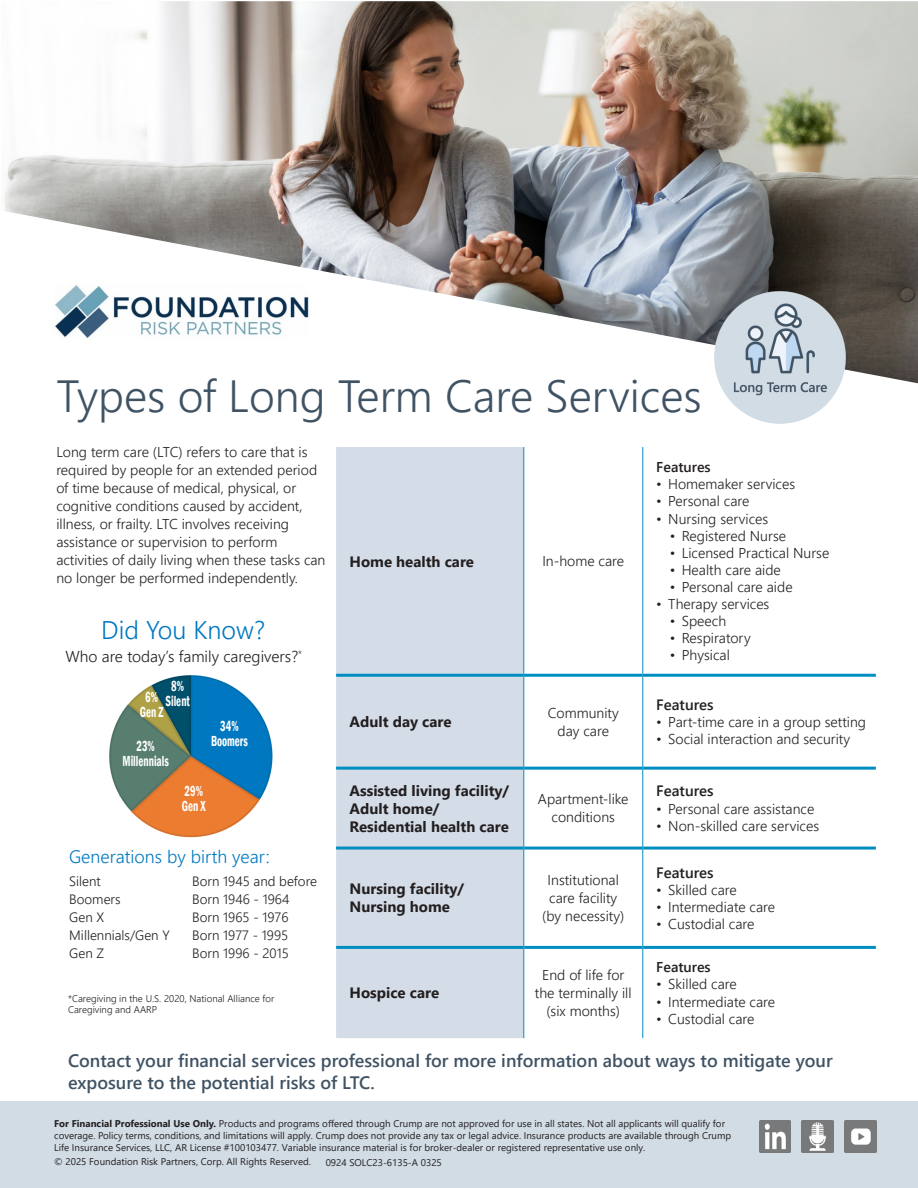
<style>
.page{position:relative;width:918px;height:1188px;background:#fff}
.page>*{position:absolute;margin:0;border:0;box-sizing:border-box;transform-origin:0 0}
.t1{font:300 45px "Segoe UI";color:#405364}
.t2{font:300 25.5px "Segoe UI";color:#0079c2}
.t3{font:600 18px/22.5px "Segoe UI";color:#405364}
.t4{font:300 18px "Segoe UI";color:#0079c2}
.t5{font:300 15.75px "Segoe UI";color:#231f20}
.t6{font:700 15px/18px "Segoe UI";color:#231f20}
.t7{font:600 condensed 15px "Franklin Gothic";color:#fff;scale:.73 1}
.t8{font:600 15px "Segoe UI";color:#231f20}
.t9{font:300 14.25px/18px "Segoe UI";color:#231f20;text-align:center}
.t10{font:600 14.25px "Segoe UI";color:#231f20}
.t11{font:300 13.5px "Segoe UI";color:#231f20}
.t12{font:9.75px/11.7px "Segoe UI";color:#231f20}
.t13{font:300 9.75px/11.7px "Segoe UI";color:#231f20}
.s1{font-weight:700}
</style>
<div class="page">
<img style="left:4px;top:1px;width:914px;height:383px">
<div style="left:0;top:1101px;width:918px;height:87px;background:#d2dce5"></div>
<img style="left:759px;top:1121px;width:32px;height:31px">
<img style="left:802px;top:1121px;width:31px;height:31px">
<img style="left:845px;top:1121px;width:31px;height:31px">
<img style="left:107px;top:673px;width:168px;height:167px;border-radius:84px">
<div style="left:336px;top:447px;width:187px;height:591px;background:#d4dce7"></div>
<hr style="left:523px;top:447px;width:1px;height:227px;background:#008ec1">
<hr style="left:642px;top:447px;width:1px;height:227px;background:#008ec1">
<hr style="left:336px;top:674px;width:188px;height:3px;background:#008ec1">
<hr style="left:524px;top:674px;width:119px;height:3px;background:#008ec1">
<hr style="left:643px;top:674px;width:233px;height:3px;background:#008ec1">
<hr style="left:336px;top:767px;width:187px;height:3px;background:#008ec1">
<hr style="left:524px;top:767px;width:118px;height:3px;background:#008ec1">
<hr style="left:643px;top:767px;width:233px;height:3px;background:#008ec1">
<hr style="left:523px;top:677px;width:1px;height:91px;background:#008ec1">
<hr style="left:642px;top:677px;width:1px;height:91px;background:#008ec1">
<hr style="left:336px;top:847px;width:187px;height:3px;background:#008ec1">
<hr style="left:524px;top:847px;width:118px;height:3px;background:#008ec1">
<hr style="left:643px;top:847px;width:233px;height:3px;background:#008ec1">
<hr style="left:336px;top:946px;width:187px;height:3px;background:#008ec1">
<hr style="left:524px;top:946px;width:118px;height:3px;background:#008ec1">
<hr style="left:643px;top:946px;width:233px;height:3px;background:#008ec1">
<hr style="left:523px;top:768px;width:1px;height:80px;background:#008ec1">
<hr style="left:642px;top:768px;width:1px;height:80px;background:#008ec1">
<hr style="left:523px;top:848px;width:1px;height:99px;background:#008ec1">
<hr style="left:642px;top:848px;width:1px;height:99px;background:#008ec1">
<hr style="left:523px;top:947px;width:1px;height:91px;background:#008ec1">
<hr style="left:642px;top:947px;width:1px;height:91px;background:#008ec1">
<img style="left:715px;top:292px;width:131px;height:131px">
<img style="left:42px;top:274px;width:281px;height:81px">
<p class="t1" style="left:56px;top:354px;width:647px">Types of Long Term Care Services</p>
<p class="t9" style="left:56px;top:442px;width:271px;text-align:left">Long term care (LTC) refers to care that is required by people for an extended period of time because of medical, physical, or cognitive conditions caused by accident, illness, or frailty. LTC involves receiving assistance or supervision to perform activities of daily living when these tasks can no longer be performed independently.</p>
<p class="t10" style="left:656px;top:454px;width:56px">Features</p>
<p class="t9" style="left:656px;top:474px;width:140px">• Homemaker services</p>
<p class="t9" style="left:656px;top:491px;width:95px">• Personal care</p>
<p class="t9" style="left:656px;top:508px;width:113px">• Nursing services</p>
<p class="t9" style="left:670px;top:525px;width:118px">• Registered Nurse</p>
<p class="t9" style="left:670px;top:542px;width:161px">• Licensed Practical Nurse</p>
<p class="t9" style="left:670px;top:559px;width:113px">• Health care aide</p>
<p class="t9" style="left:670px;top:577px;width:124px">• Personal care aide</p>
<p class="t9" style="left:656px;top:594px;width:115px">• Therapy services</p>
<p class="t9" style="left:670px;top:611px;width:58px">• Speech</p>
<p class="t9" style="left:670px;top:628px;width:82px">• Respiratory</p>
<p class="t9" style="left:670px;top:645px;width:62px">• Physical</p>
<p class="t6" style="left:350px;top:551px;width:126px">Home health care</p>
<p class="t9" style="left:542px;top:551px;width:83px">In-home care</p>
<p class="t2" style="left:101px;top:605px;width:165px">Did You Know?</p>
<p class="t5" style="left:66px;top:642px;width:238px">Who are today’s family caregivers?<sup>*</sup></p>
<p class="t7" style="left:171px;top:676px;width:19px">8%</p>
<p class="t7" style="left:166px;top:691px;width:35px">Silent</p>
<p class="t7" style="left:145px;top:687px;width:19px">6%</p>
<p class="t7" style="left:140px;top:702px;width:34px">Gen Z</p>
<p class="t7" style="left:136px;top:736px;width:27px">23%</p>
<p class="t7" style="left:122px;top:751px;width:65px">Millennials</p>
<p class="t7" style="left:220px;top:716px;width:27px">34%</p>
<p class="t7" style="left:211px;top:731px;width:52px">Boomers</p>
<p class="t7" style="left:184px;top:781px;width:27px">29%</p>
<p class="t7" style="left:182px;top:796px;width:34px">Gen X</p>
<p class="t4" style="left:69px;top:840px;width:202px">Generations by birth year:</p>
<p class="t11" style="left:69px;top:869px;width:33px">Silent</p>
<p class="t11" style="left:192px;top:869px;width:126px">Born 1945 and before</p>
<p class="t11" style="left:69px;top:887px;width:53px">Boomers</p>
<p class="t11" style="left:192px;top:887px;width:99px">Born 1946 - 1964</p>
<p class="t11" style="left:69px;top:905px;width:36px">Gen X</p>
<p class="t11" style="left:192px;top:905px;width:98px">Born 1965 - 1976</p>
<p class="t11" style="left:69px;top:923px;width:102px">Millennials/Gen Y</p>
<p class="t11" style="left:192px;top:923px;width:97px">Born 1977 - 1995</p>
<p class="t11" style="left:69px;top:941px;width:36px">Gen Z</p>
<p class="t11" style="left:192px;top:941px;width:98px">Born 1996 - 2015</p>
<p class="t13" style="left:68px;top:991px;width:208px">*Caregiving in the U.S. 2020, National Alliance for<br>Caregiving and AARP</p>
<p class="t6" style="left:350px;top:712px;width:104px">Adult day care</p>
<p class="t9" style="left:548px;top:702px;width:73px">Community day care</p>
<p class="t6" style="left:350px;top:780px;width:161px">Assisted living facility/<br>Adult home/<br>Residential health care</p>
<p class="t9" style="left:538px;top:789px;width:92px">Apartment-like conditions</p>
<p class="t6" style="left:350px;top:879px;width:116px">Nursing facility/<br>Nursing home</p>
<p class="t9" style="left:542px;top:869px;width:83px">Institutional care facility (by necessity)</p>
<p class="t6" style="left:350px;top:983px;width:91px">Hospice care</p>
<p class="t9" style="left:535px;top:965px;width:98px">End of life for the terminally ill (six months)</p>
<p class="t8" style="left:656px;top:691px;width:59px">Features</p>
<p class="t9" style="left:656px;top:712px;width:211px">• Part-time care in a group setting</p>
<p class="t9" style="left:656px;top:729px;width:195px">• Social interaction and security</p>
<p class="t8" style="left:656px;top:777px;width:59px">Features</p>
<p class="t9" style="left:656px;top:798px;width:160px">• Personal care assistance</p>
<p class="t9" style="left:656px;top:815px;width:164px">• Non-skilled care services</p>
<p class="t8" style="left:656px;top:858px;width:59px">Features</p>
<p class="t9" style="left:656px;top:879px;width:82px">• Skilled care</p>
<p class="t9" style="left:656px;top:896px;width:120px">• Intermediate care</p>
<p class="t9" style="left:656px;top:913px;width:100px">• Custodial care</p>
<p class="t10" style="left:656px;top:954px;width:56px">Features</p>
<p class="t9" style="left:656px;top:974px;width:82px">• Skilled care</p>
<p class="t9" style="left:656px;top:991px;width:120px">• Intermediate care</p>
<p class="t9" style="left:656px;top:1008px;width:100px">• Custodial care</p>
<p class="t3" style="left:68px;top:1048px;width:766px">Contact your financial services professional for more information about ways to mitigate your exposure to the potential risks of LTC.</p>
<p class="t12" style="left:54px;top:1117px;width:679px"><span class="s1">For Financial Professional Use Only.</span> Products and programs offered through Crump are not approved for use in all states. Not all applicants will qualify for coverage. Policy terms, conditions, and limitations will apply. Crump does not provide any tax or legal advice. Insurance products are available through Crump<br>Life Insurance Services, LLC, AR License #100103477. Variable insurance material is for broker-dealer or registered representative use only.</p>
<p class="t12" style="left:54px;top:1155px;width:258px">© 2025 Foundation Risk Partners, Corp. All Rights Reserved.</p>
<p class="t12" style="left:326px;top:1156px;width:118px">0924 SOLC23-6135-A 0325</p>
</div>
